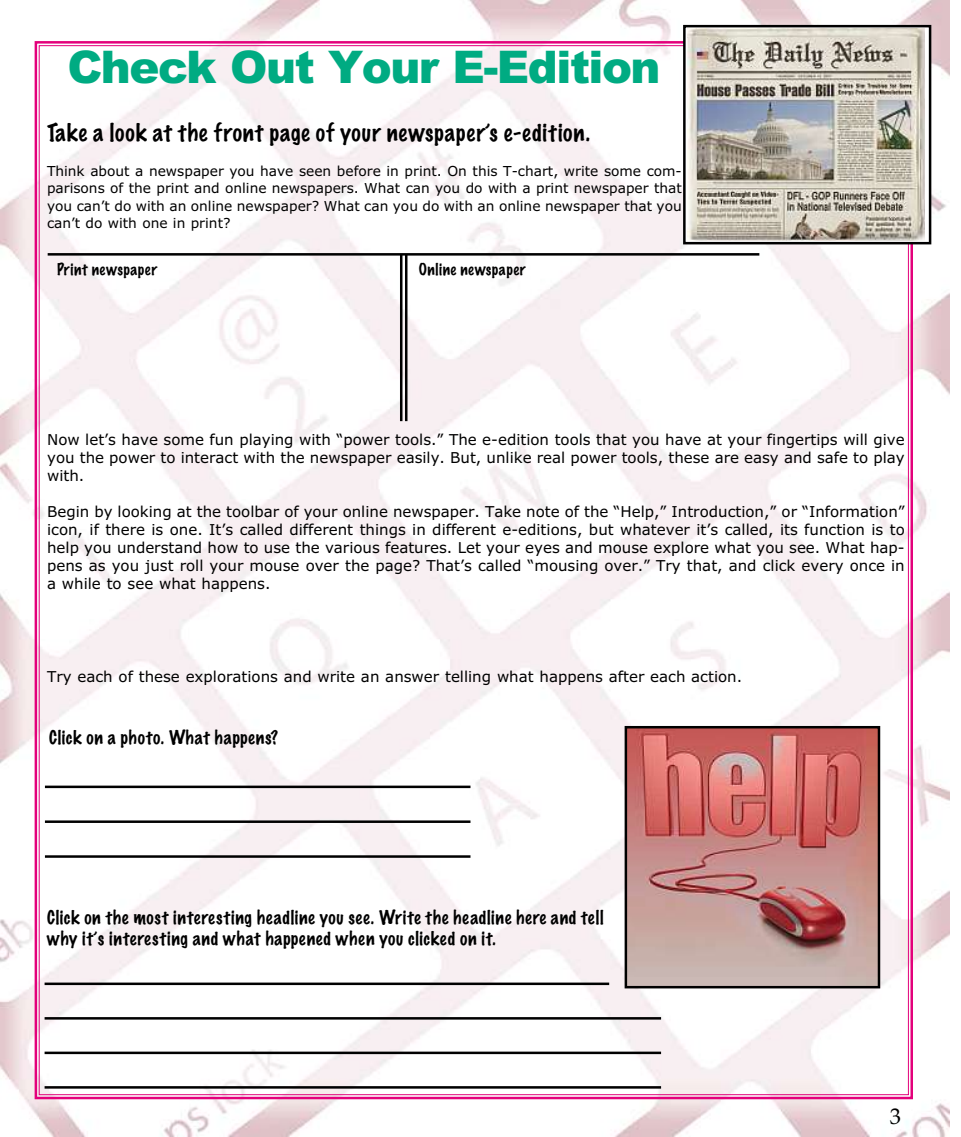
<style>
.page{position:relative;width:961px;height:1137px;background:#fff}
.page>*{position:absolute;margin:0;border:0;box-sizing:border-box;transform-origin:0 0}
.t1{font:45px "Arial Black OV VMIPRB";letter-spacing:-.035em;color:#00ab82}
.t2{font:100 22.5px "Marker Felt";letter-spacing:.045em;color:#000}
.t3{font:22.5px "Palatino Roman OV TMIPRB";color:#000}
.t4{font:100 17.5px/21px "Marker Felt";letter-spacing:.045em;color:#000}
.t5{font:15px/18px "Verdana OV WMIPRB";color:#000;text-align:justify}
.t6{font:100 15px "Marker Felt";letter-spacing:.035em;color:#000}
.t7{font:13.75px/17.5px "Verdana OV WMIPRB";color:#000;text-align:justify}
</style>
<div class="page">
<img style="left:0;top:0;width:948px;height:1136px">
<hr style="left:48px;top:253px;width:711px;height:2px;background:#000">
<hr style="left:405px;top:254px;width:2px;height:167px;background:#000">
<hr style="left:400px;top:254px;width:2px;height:167px;background:#000">
<hr style="left:45px;top:785px;width:425px;height:3px;background:#000">
<hr style="left:45px;top:820px;width:425px;height:2px;background:#000">
<hr style="left:45px;top:855px;width:425px;height:2px;background:#000">
<hr style="left:45px;top:982px;width:564px;height:2px;background:#000">
<hr style="left:45px;top:1016px;width:615px;height:3px;background:#000">
<hr style="left:45px;top:1051px;width:615px;height:2px;background:#000">
<hr style="left:45px;top:1085px;width:615px;height:3px;background:#000">
<img style="left:627px;top:728px;width:249px;height:257px">
<div style="left:624px;top:725px;width:255px;height:263px;border:2px solid #000"></div>
<svg style="left:685px;top:28px;width:242px;height:213px"></svg>
<img style="left:687px;top:29px;width:236px;height:211px">
<div style="left:682px;top:25px;width:248px;height:219px;border:2px solid #000"></div>
<h1 class="t1" style="left:67px;top:41px;width:594px">Check Out Your E-Edition</h1>
<h2 class="t2" style="left:47px;top:120px;width:544px">Take a look at the front page of your newspaper’s e-edition.</h2>
<p class="t7" style="left:47px;top:162px;width:636px">Think about a newspaper you have seen before in print. On this T-chart, write some com&shy;parisons of the print and online newspapers. What can you do with a print newspaper that you can’t do with an online newspaper? What can you do with an online newspaper that you can’t do with one in print?</p>
<p class="t6" style="left:57px;top:261px;width:102px">Print newspaper</p>
<p class="t6" style="left:418px;top:261px;width:108px">Online newspaper</p>
<p class="t5" style="left:47px;top:431px;width:858px">Now let’s have some fun playing with “power tools.” The e-edition tools that you have at your fingertips will give you the power to interact with the newspaper easily. But, unlike real power tools, these are easy and safe to play with.</p>
<p class="t5" style="left:47px;top:503px;width:858px">Begin by looking at the toolbar of your online newspaper. Take note of the “Help,” Introduction,” or “Information” icon, if there is one. It’s called different things in different e-editions, but whatever it’s called, its function is to help you understand how to use the various features. Let your eyes and mouse explore what you see. What hap&shy;pens as you just roll your mouse over the page? That’s called “mousing over.” Try that, and click every once in a while to see what happens.</p>
<p class="t5" style="left:47px;top:668px;width:696px">Try each of these explorations and write an answer telling what happens after each action.</p>
<p class="t4" style="left:49px;top:727px;width:230px">Click on a photo. What happens?</p>
<p class="t4" style="left:47px;top:906px;width:557px">Click on the most interesting headline you see. Write the headline here and tell why it’s interesting and what happened when you clicked on it.</p>
<h2 class="t3" style="left:889px;top:1103px;width:13px">3</h2>
</div>
